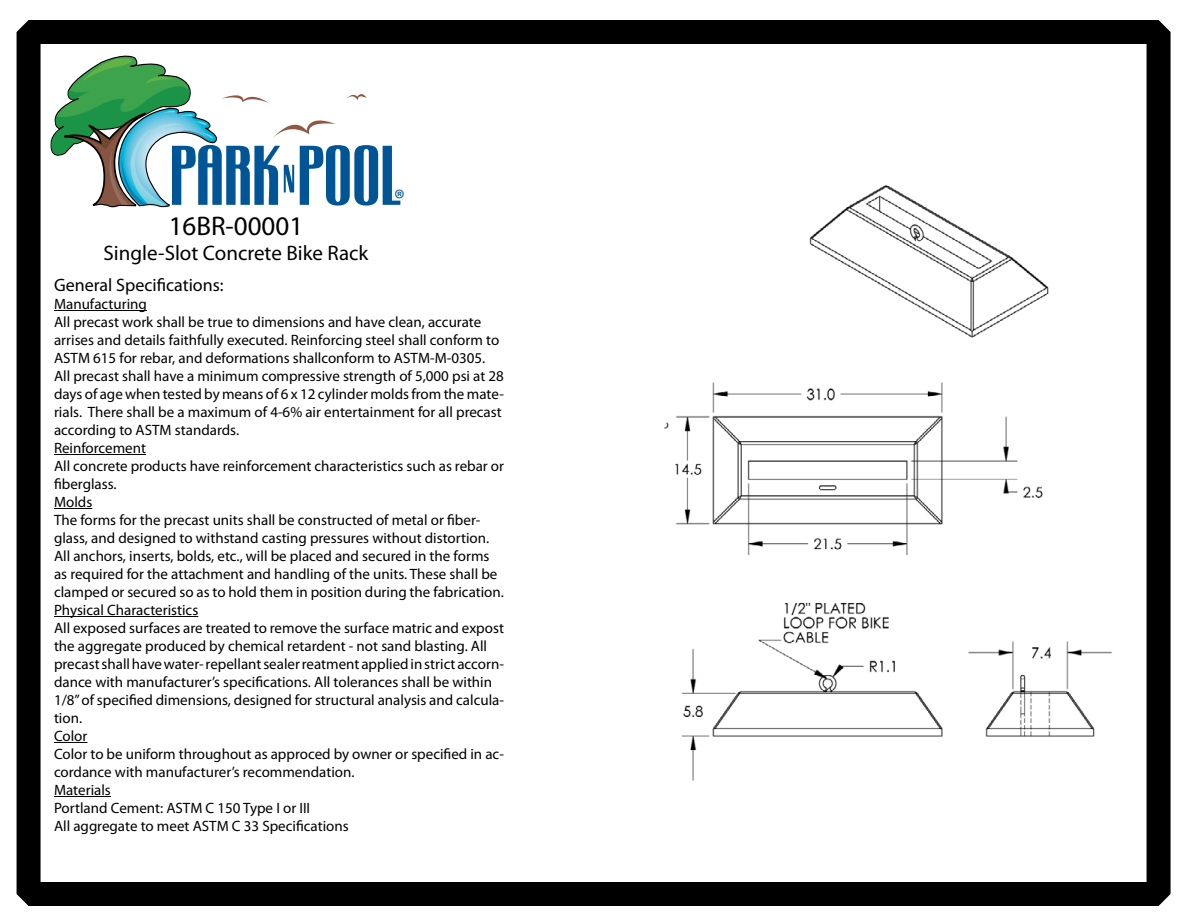
<style>
.page{position:relative;width:1188px;height:918px;background:#fff}
.page>*{position:absolute;margin:0;border:0;box-sizing:border-box;transform-origin:0 0}
.t1{font:27px "Myriad Pro";color:#000}
.t2{font:27px "Myriad Pro";color:#035595;scale:.94 1}
.t3{font:21px "Myriad Pro";color:#000}
.t4{font:18px "Myriad Pro";color:#000}
.t5{font:15px/18px "Myriad Pro";color:#000}
</style>
<div class="page">
<img style="left:198px;top:185px;width:914px;height:596px">
<div style="left:17px;top:20px;width:1154px;height:886px;border:24px solid #000"></div>
<hr style="left:54px;top:310px;width:93px;height:1px;background:#000">
<hr style="left:54px;top:454px;width:92px;height:1px;background:#000">
<hr style="left:54px;top:508px;width:38px;height:1px;background:#000">
<hr style="left:54px;top:616px;width:144px;height:1px;background:#000">
<hr style="left:54px;top:742px;width:33px;height:1px;background:#000">
<hr style="left:54px;top:796px;width:57px;height:1px;background:#000">
<svg style="left:50px;top:55px;width:350px;height:153px"></svg>
<h1 class="t1" style="left:169px;top:209px;width:136px">16BR-00001</h1>
<h2 class="t3" style="left:104px;top:240px;width:266px">Single-Slot Concrete Bike Rack</h2>
<h1 class="t2" style="left:394px;top:183px;width:13px">®</h1>
<p class="t4" style="left:54px;top:274px;width:171px">General Specifications:</p>
<p class="t5" style="left:54px;top:295px;width:452px">Manufacturing<br>All precast work shall be true to dimensions and have clean, accurate arrises and details faithfully executed. Reinforcing steel shall conform to ASTM 615 for rebar, and deformations shallconform to ASTM-M-0305.<br>All precast shall have a minimum compressive strength of 5,000 psi at 28 days of age when tested by means of 6 x 12 cylinder molds from the mate&shy;rials. There shall be a maximum of 4-6% air entertainment for all precast according to ASTM standards.<br>Reinforcement<br>All concrete products have reinforcement characteristics such as rebar or fiberglass.<br>Molds<br>The forms for the precast units shall be constructed of metal or fiber&shy;glass, and designed to withstand casting pressures without distortion.<br>All anchors, inserts, bolds, etc., will be placed and secured in the forms as required for the attachment and handling of the units. These shall be clamped or secured so as to hold them in position during the fabrication.<br>Physical Characteristics<br>All exposed surfaces are treated to remove the surface matric and expost the aggregate produced by chemical retardent - not sand blasting. All precast shall have water- repellant sealer reatment applied in strict accorn&shy;dance with manufacturer’s specifications. All tolerances shall be within 1/8” of specified dimensions, designed for structural analysis and calcula&shy;tion.<br>Color<br>Color to be uniform throughout as approced by owner or specified in ac&shy;cordance with manufacturer’s recommendation.<br>Materials<br>Portland Cement: ASTM C 150 Type I or III<br>All aggregate to meet ASTM C 33 Specifications</p>
</div>
